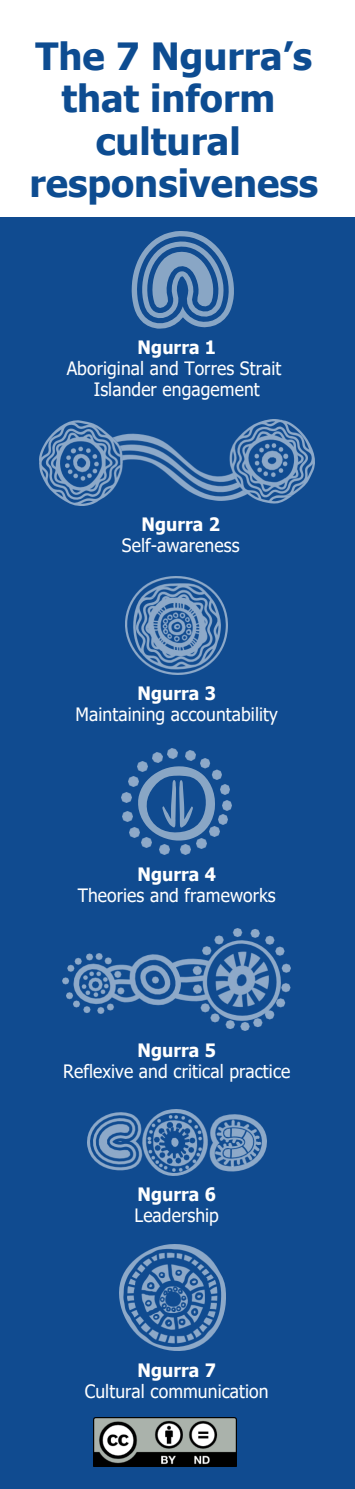
<style>
.page{position:relative;width:355px;height:1489px;background:#fff}
.page>*{position:absolute;margin:0;border:0;box-sizing:border-box;transform-origin:0 0}
.t1{font:700 37.5px/42.5px "Tahoma";color:#0d4c91;text-align:center}
.t2{font:18.5px/21px "Tahoma";letter-spacing:.005em;color:#fff;text-align:center;scale:.95 1}
.t3{font:700 18.5px "Tahoma";letter-spacing:.005em;color:#fff;scale:.95 1}
</style>
<div class="page">
<div style="left:0;top:218px;width:354px;height:1270px;background:#104b90"></div>
<svg style="left:131px;top:231px;width:103px;height:97px"></svg>
<img style="left:39px;top:419px;width:275px;height:87px">
<img style="left:125px;top:576px;width:103px;height:98px">
<svg style="left:121px;top:748px;width:110px;height:106px"></svg>
<img style="left:87px;top:1109px;width:179px;height:66px">
<img style="left:63px;top:928px;width:227px;height:102px">
<img style="left:119px;top:1244px;width:107px;height:106px">
<img style="left:93px;top:1417px;width:143px;height:49px">
<h1 class="t1" style="left:29px;top:37px;width:290px">The 7 Ngurra’s that inform cultural responsiveness</h1>
<p class="t3" style="left:137px;top:334px;width:84px">Ngurra 1</p>
<p class="t2" style="left:67px;top:358px;width:227px">Aboriginal and Torres Strait<br>Islander engagement</p>
<p class="t3" style="left:141px;top:511px;width:84px">Ngurra 2</p>
<p class="t2" style="left:122px;top:535px;width:125px">Self-awareness</p>
<p class="t3" style="left:137px;top:680px;width:84px">Ngurra 3</p>
<p class="t2" style="left:75px;top:704px;width:214px">Maintaining accountability</p>
<p class="t3" style="left:137px;top:861px;width:84px">Ngurra 4</p>
<p class="t2" style="left:78px;top:885px;width:210px">Theories and frameworks</p>
<p class="t3" style="left:137px;top:1036px;width:84px">Ngurra 5</p>
<p class="t2" style="left:63px;top:1061px;width:240px">Reflexive and critical practice</p>
<p class="t3" style="left:137px;top:1181px;width:84px">Ngurra 6</p>
<p class="t2" style="left:134px;top:1206px;width:90px">Leadership</p>
<p class="t3" style="left:137px;top:1357px;width:84px">Ngurra 7</p>
<p class="t2" style="left:85px;top:1381px;width:195px">Cultural communication</p>
</div>
